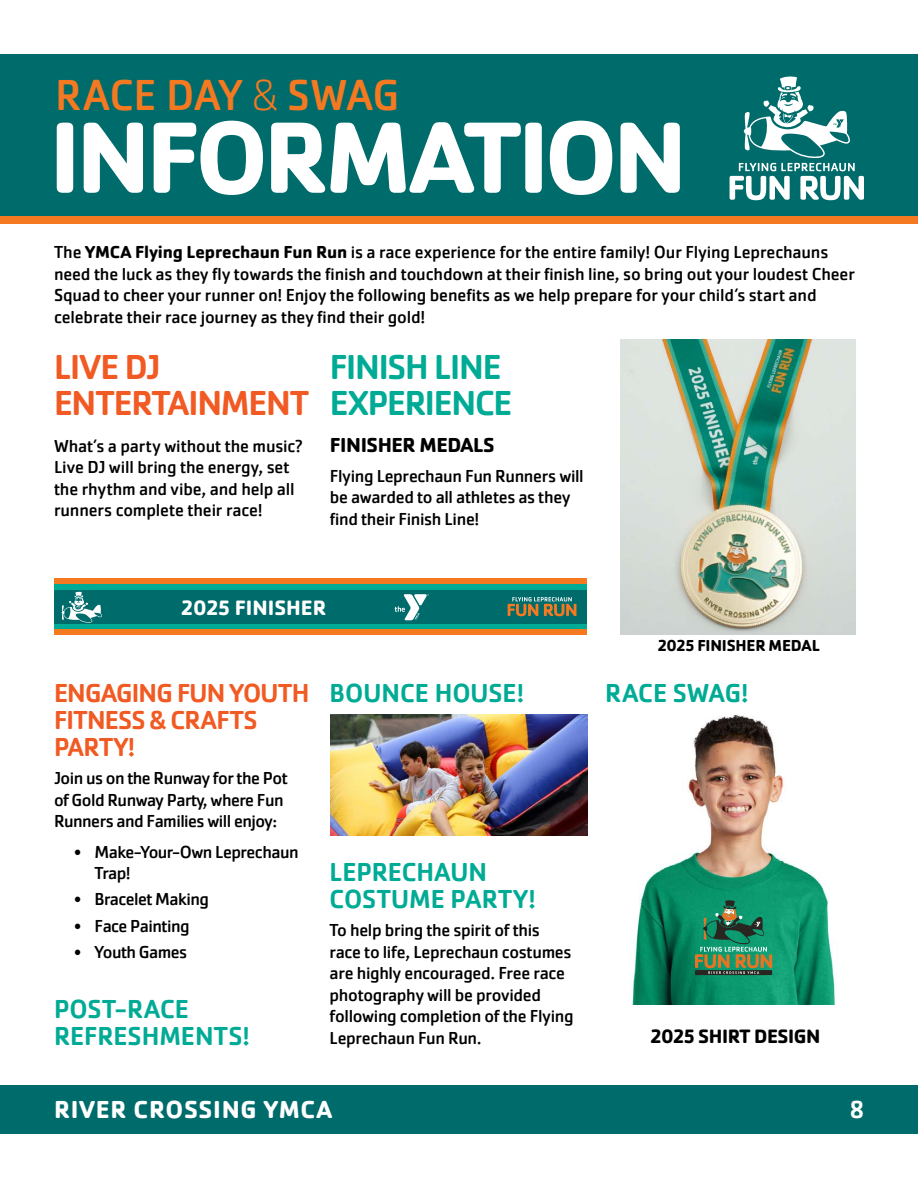
<style>
.page{position:relative;width:918px;height:1188px;background:#fff}
.page>*{position:absolute;margin:0;border:0;box-sizing:border-box;transform-origin:0 0}
.t1{font:700 105px "Cachet Pro";letter-spacing:-.045em;color:#fff}
.t2{font:45px "Cachet Pro";letter-spacing:-.01em;color:#f47920}
.t3{font:500 36px/36px "Cachet Pro";letter-spacing:-.035em;color:#00ab95}
.t4{font:500 36px/36px "Cachet Pro";letter-spacing:-.035em;color:#f15a22}
.t5{font:500 27px/27px "Cachet Pro";color:#00ab95}
.t6{font:500 27px/27px "Cachet Pro";letter-spacing:-.03em;color:#f15a22}
.t7{font:700 25.5px "Cachet Pro";letter-spacing:.03em;color:#fff}
.t8{font:500 25.5px "Cachet Pro";color:#fff}
.t9{font:700 21.6px "Cachet Pro";color:#fff}
.t10{font:700 21px "Cachet Pro";letter-spacing:-.02em;color:#000}
.t11{font:700 20.1px "Cachet Pro";letter-spacing:-.02em;color:#000}
.t12{font:18px/21.6px "Cachet Pro";letter-spacing:-.015em;color:#000}
.t13{font:700 16.5px "Cachet Pro";letter-spacing:-.01em;color:#000}
.s1{font-weight:200}
.s2{font-weight:700}
</style>
<div class="page">
<div style="left:0;top:54px;width:918px;height:169px;background:#006b6b"></div>
<div style="left:0;top:1085px;width:918px;height:49px;background:#006b6b"></div>
<div style="left:0;top:216px;width:918px;height:8px;background:#f47920"></div>
<svg style="left:730px;top:76px;width:134px;height:124px"></svg>
<img style="left:632px;top:714px;width:203px;height:290px">
<div style="left:695px;top:970px;width:77px;height:5px;background:#292521"></div>
<svg style="left:695px;top:900px;width:77px;height:74px;background:#37855f"></svg>
<img style="left:330px;top:714px;width:257px;height:121px">
<div style="left:54px;top:589px;width:532px;height:32px;background:#006b6b"></div>
<div style="left:54px;top:584px;width:532px;height:5px;background:#00ab95"></div>
<div style="left:54px;top:579px;width:532px;height:5px;background:#f47920"></div>
<div style="left:54px;top:619px;width:532px;height:5px;background:#006b6b"></div>
<div style="left:54px;top:624px;width:532px;height:5px;background:#00ab95"></div>
<div style="left:54px;top:629px;width:532px;height:5px;background:#f47920"></div>
<svg style="left:395px;top:594px;width:34px;height:26px"></svg>
<svg style="left:508px;top:597px;width:68px;height:19px"></svg>
<svg style="left:62px;top:591px;width:40px;height:32px"></svg>
<img style="left:620px;top:339px;width:235px;height:295px">
<h2 class="t2" style="left:55px;top:69px;width:346px">RACE DAY <span class="s1">&amp;</span> SWAG</h2>
<h1 class="t1" style="left:49px;top:92px;width:640px">INFORMATION</h1>
<p class="t12" style="left:54px;top:242px;width:802px">The <span class="s2">YMCA Flying Leprechaun Fun Run</span> is a race experience for the entire family! Our Flying Leprechauns need the luck as they fly towards the finish and touchdown at their finish line, so bring out your loudest Cheer Squad to cheer your runner on! Enjoy the following benefits as we help prepare for your child’s start and celebrate their race journey as they find their gold!</p>
<h3 class="t4" style="left:54px;top:349px;width:257px">LIVE DJ<br>ENTERTAINMENT</h3>
<p class="t12" style="left:54px;top:435px;width:250px">What’s a party without the music?<br>Live DJ will bring the energy, set the rhythm and vibe, and help all runners complete their race!</p>
<h3 class="t3" style="left:330px;top:349px;width:184px">FINISH LINE<br>EXPERIENCE</h3>
<p class="t10" style="left:330px;top:432px;width:166px">FINISHER MEDALS</p>
<p class="t12" style="left:330px;top:465px;width:256px">Flying Leprechaun Fun Runners will be awarded to all athletes as they find their Finish Line!</p>
<p class="t9" style="left:181px;top:594px;width:147px">2025 FINISHER</p>
<h3 class="t6" style="left:54px;top:680px;width:257px">ENGAGING FUN YOUTH<br>FITNESS &amp; CRAFTS<br>PARTY!</h3>
<p class="t12" style="left:54px;top:767px;width:235px">Join us on the Runway for the Pot of Gold Runway Party, where Fun<br>Runners and Families will enjoy:</p>
<p class="t12" style="left:94px;top:841px;width:206px;text-indent:-20px">• Make-Your-Own Leprechaun<br>Trap!</p>
<p class="t12" style="left:74px;top:889px;width:136px">• Bracelet Making</p>
<p class="t12" style="left:74px;top:915px;width:117px">• Face Painting</p>
<p class="t12" style="left:74px;top:941px;width:115px">• Youth Games</p>
<h3 class="t5" style="left:54px;top:995px;width:197px">POST-RACE<br>REFRESHMENTS!</h3>
<h3 class="t5" style="left:330px;top:680px;width:196px">BOUNCE HOUSE!</h3>
<h3 class="t5" style="left:330px;top:859px;width:208px">LEPRECHAUN<br>COSTUME PARTY!</h3>
<p class="t12" style="left:330px;top:919px;width:245px">To help bring the spirit of this race to life, Leprechaun costumes are highly encouraged. Free race photography will be provided following completion of the Flying<br>Leprechaun Fun Run.</p>
<p class="t13" style="left:658px;top:636px;width:164px">2025 FINISHER MEDAL</p>
<h3 class="t5" style="left:605px;top:680px;width:145px">RACE SWAG!</h3>
<p class="t11" style="left:650px;top:1024px;width:172px">2025 SHIRT DESIGN</p>
<h3 class="t7" style="left:54px;top:1094px;width:280px">RIVER CROSSING YMCA</h3>
<h3 class="t8" style="left:850px;top:1095px;width:15px">8</h3>
</div>
